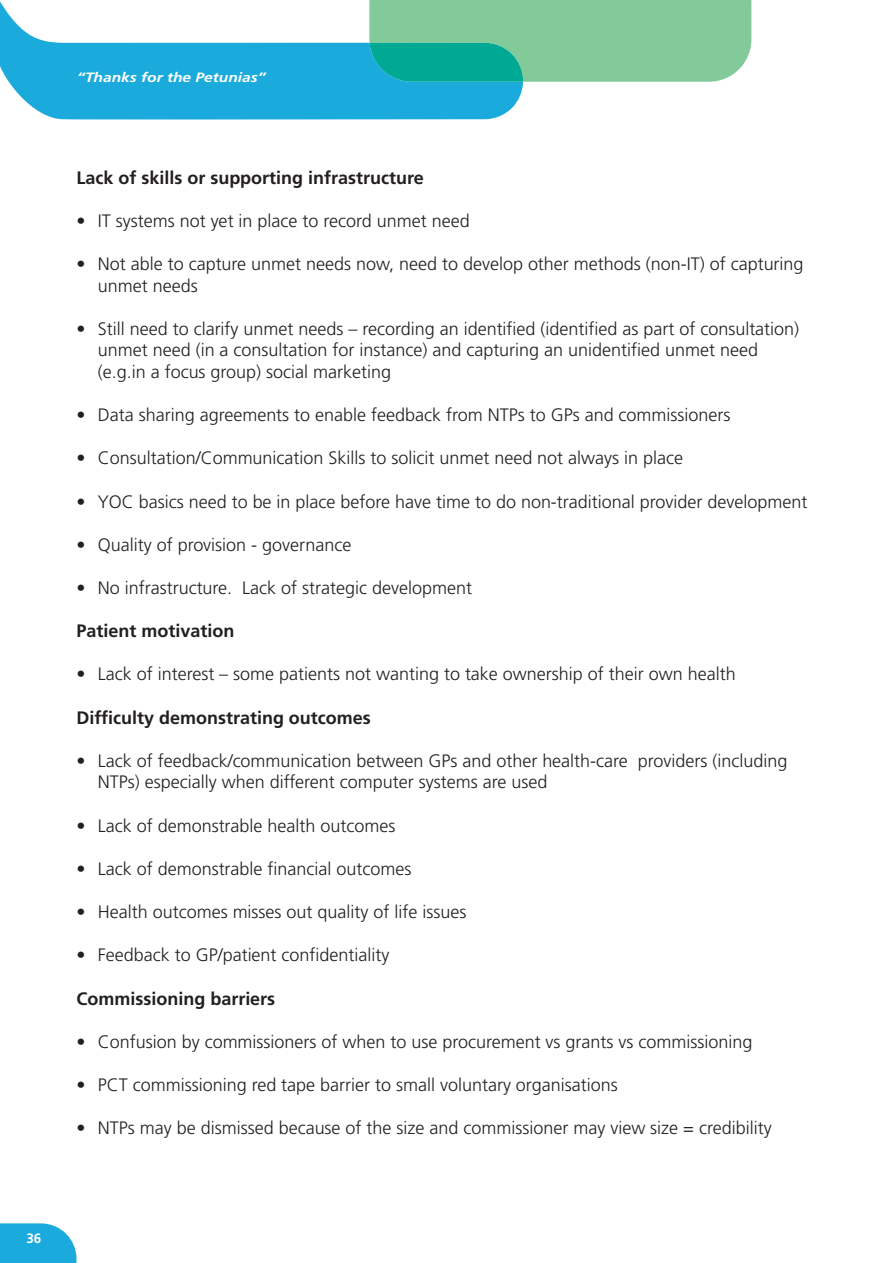
<style>
.page{position:relative;width:893px;height:1263px;background:#fff}
.page>*{position:absolute;margin:0;border:0;box-sizing:border-box;transform-origin:0 0}
.t1{font:300 18px/21.6px "Frutiger";color:#231f20}
.t2{font:700 18px "Frutiger";color:#231f20}
.t3{font:italic 700 13.5px "Frutiger";color:#fff;scale:1.15 1}
.t4{font:700 13.5px "Frutiger";color:#fff}
</style>
<div class="page">
<svg style="left:0;top:1px;width:523px;height:119px;fill:#1baadc"></svg>
<svg style="left:369px;top:0;width:382px;height:82px;background:#6cc49b"></svg>
<svg style="left:0;top:1223px;width:77px;height:40px;background:#32b2df"></svg>
<p class="t3" style="left:77px;top:72px;width:165px">“Thanks for the Petunias”</p>
<p class="t2" style="left:77px;top:170px;width:349px">Lack of skills or supporting infrastructure</p>
<p class="t1" style="left:77px;top:211px;width:395px">• IT systems not yet in place to record unmet need</p>
<p class="t1" style="left:98px;top:254px;width:707px;text-indent:-21px">• Not able to capture unmet needs now, need to develop other methods (non-IT) of capturing unmet needs</p>
<p class="t1" style="left:98px;top:319px;width:703px;text-indent:-21px">• Still need to clarify unmet needs – recording an identified (identified as part of consultation) unmet need (in a consultation for instance) and capturing an unidentified unmet need (e.g.in a focus group) social marketing</p>
<p class="t1" style="left:77px;top:406px;width:655px">• Data sharing agreements to enable feedback from NTPs to GPs and commissioners</p>
<p class="t1" style="left:77px;top:449px;width:608px">• Consultation/Communication Skills to solicit unmet need not always in place</p>
<p class="t1" style="left:77px;top:492px;width:732px">• YOC basics need to be in place before have time to do non-traditional provider development</p>
<p class="t1" style="left:77px;top:535px;width:276px">• Quality of provision - governance</p>
<p class="t1" style="left:77px;top:578px;width:397px">• No infrastructure. Lack of strategic development</p>
<p class="t2" style="left:77px;top:624px;width:159px">Patient motivation</p>
<p class="t1" style="left:77px;top:665px;width:661px">• Lack of interest – some patients not wanting to take ownership of their own health</p>
<p class="t2" style="left:77px;top:710px;width:296px">Difficulty demonstrating outcomes</p>
<p class="t1" style="left:98px;top:751px;width:691px;text-indent:-21px">• Lack of feedback/communication between GPs and other health-care providers (including<br>NTPs) especially when different computer systems are used</p>
<p class="t1" style="left:77px;top:816px;width:320px">• Lack of demonstrable health outcomes</p>
<p class="t1" style="left:77px;top:859px;width:336px">• Lack of demonstrable financial outcomes</p>
<p class="t1" style="left:77px;top:902px;width:391px">• Health outcomes misses out quality of life issues</p>
<p class="t1" style="left:77px;top:946px;width:314px">• Feedback to GP/patient confidentiality</p>
<p class="t2" style="left:77px;top:991px;width:200px">Commissioning barriers</p>
<p class="t1" style="left:77px;top:1032px;width:677px">• Confusion by commissioners of when to use procurement vs grants vs commissioning</p>
<p class="t1" style="left:77px;top:1075px;width:543px">• PCT commissioning red tape barrier to small voluntary organisations</p>
<p class="t1" style="left:77px;top:1118px;width:697px">• NTPs may be dismissed because of the size and commissioner may view size = credibility</p>
<p class="t4" style="left:26px;top:1233px;width:16px">36</p>
</div>
